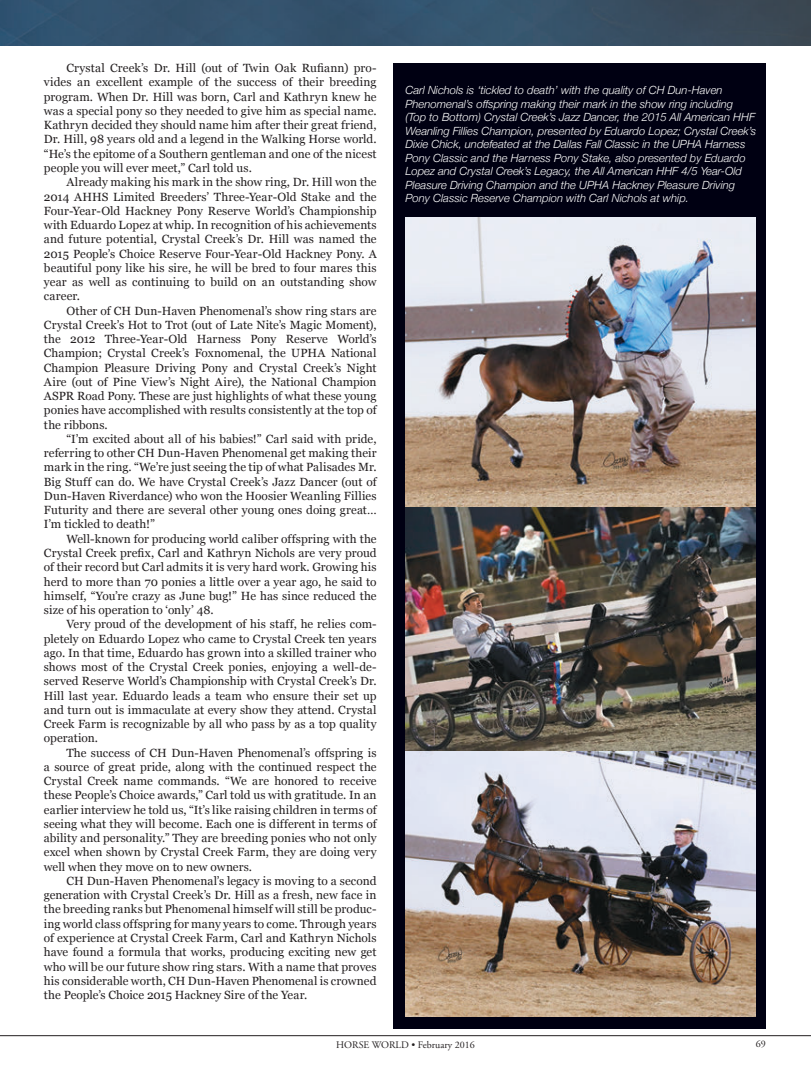
<style>
.page{position:relative;width:811px;height:1081px;background:#fff}
.page>*{position:absolute;margin:0;border:0;box-sizing:border-box;transform-origin:0 0}
.t1{font:11.88px/14.2px "Georgia";letter-spacing:.005em;color:#231f20;text-align:justify}
.t2{font:italic 300 11.25px/13.5px "Helvetica Neue";color:#fff}
.t3{font:10px "Adobe Garamond Pro";color:#231f20}
</style>
<div class="page">
<hr style="left:0;top:1035px;width:810px;height:1px;background:#231f20">
<div style="left:393px;top:63px;width:372px;height:965px;background:#000012"></div>
<img style="left:0;top:0;width:810px;height:45px">
<img style="left:405px;top:506px;width:350px;height:245px">
<img style="left:405px;top:217px;width:350px;height:289px">
<img style="left:405px;top:751px;width:350px;height:264px">
<p class="t1" style="left:44px;top:61px;width:334px;text-indent:23px">Crystal Creek’s Dr. Hill (out of Twin Oak Rufiann) pro&shy;vides an excellent example of the success of their breeding program. When Dr. Hill was born, Carl and Kathryn knew he was a special pony so they needed to give him as special name.<br>Kathryn decided they should name him after their great friend, Dr. Hill, 98 years old and a legend in the Walking Horse world. “He’s the epitome of a Southern gentleman and one of the nicest people you will ever meet,” Carl told us.</p>
<p class="t1" style="left:44px;top:175px;width:334px;text-indent:23px">Already making his mark in the show ring, Dr. Hill won the 2014 AHHS Limited Breeders’ Three-Year-Old Stake and the Four-Year-Old Hackney Pony Reserve World’s Championship with Eduardo Lopez at whip. In recognition of his achievements and future potential, Crystal Creek’s Dr. Hill was named the 2015 People’s Choice Reserve Four-Year-Old Hackney Pony. A beautiful pony like his sire, he will be bred to four mares this year as well as continuing to build on an outstanding show career.</p>
<p class="t1" style="left:44px;top:303px;width:334px;text-indent:23px">Other of CH Dun-Haven Phenomenal’s show ring stars are Crystal Creek’s Hot to Trot (out of Late Nite’s Magic Moment), the 2012 Three-Year-Old Harness Pony Reserve World’s Champion; Crystal Creek’s Foxnomenal, the UPHA National Champion Pleasure Driving Pony and Crystal Creek’s Night Aire (out of Pine View’s Night Aire), the National Champion ASPR Road Pony. These are just highlights of what these young ponies have accomplished with results consistently at the top of the ribbons.</p>
<p class="t1" style="left:44px;top:431px;width:334px;text-indent:23px">“I’m excited about all of his babies!” Carl said with pride, referring to other CH Dun-Haven Phenomenal get making their mark in the ring. “We’re just seeing the tip of what Palisades Mr.<br>Big Stuff can do. We have Crystal Creek’s Jazz Dancer (out of Dun-Haven Riverdance) who won the Hoosier Weanling Fillies Futurity and there are several other young ones doing great… I’m tickled to death!”</p>
<p class="t1" style="left:44px;top:531px;width:334px;text-indent:23px">Well-known for producing world caliber offspring with the Crystal Creek prefix, Carl and Kathryn Nichols are very proud of their record but Carl admits it is very hard work. Growing his herd to more than 70 ponies a little over a year ago, he said to himself, “You’re crazy as June bug!” He has since reduced the size of his operation to ‘only’ 48.</p>
<p class="t1" style="left:44px;top:617px;width:334px;text-indent:23px">Very proud of the development of his staff, he relies com&shy;pletely on Eduardo Lopez who came to Crystal Creek ten years ago. In that time, Eduardo has grown into a skilled trainer who shows most of the Crystal Creek ponies, enjoying a well-de&shy;served Reserve World’s Championship with Crystal Creek’s Dr.<br>Hill last year. Eduardo leads a team who ensure their set up and turn out is immaculate at every show they attend. Crystal Creek Farm is recognizable by all who pass by as a top quality operation.</p>
<p class="t1" style="left:44px;top:745px;width:334px;text-indent:23px">The success of CH Dun-Haven Phenomenal’s offspring is a source of great pride, along with the continued respect the Crystal Creek name commands. “We are honored to receive these People’s Choice awards,” Carl told us with gratitude. In an earlier interview he told us, “It’s like raising children in terms of seeing what they will become. Each one is different in terms of ability and personality.” They are breeding ponies who not only excel when shown by Crystal Creek Farm, they are doing very well when they move on to new owners.</p>
<p class="t1" style="left:44px;top:873px;width:334px;text-indent:23px">CH Dun-Haven Phenomenal’s legacy is moving to a second generation with Crystal Creek’s Dr. Hill as a fresh, new face in the breeding ranks but Phenomenal himself will still be produc&shy;ing world class offspring for many years to come. Through years of experience at Crystal Creek Farm, Carl and Kathryn Nichols have found a formula that works, producing exciting new get who will be our future show ring stars. With a name that proves his considerable worth, CH Dun-Haven Phenomenal is crowned the People’s Choice 2015 Hackney Sire of the Year.</p>
<p class="t2" style="left:405px;top:83px;width:352px">Carl Nichols is ‘tickled to death’ with the quality of CH Dun-Haven Phenomenal’s offspring making their mark in the show ring including (Top to Bottom) Crystal Creek’s Jazz Dancer, the 2015 All American HHF Weanling Fillies Champion, presented by Eduardo Lopez; Crystal Creek’s Dixie Chick, undefeated at the Dallas Fall Classic in the UPHA Harness Pony Classic and the Harness Pony Stake, also presented by Eduardo Lopez and Crystal Creek’s Legacy, the All American HHF 4/5 Year-Old Pleasure Driving Champion and the UPHA Hackney Pleasure Driving Pony Classic Reserve Champion with Carl Nichols at whip.</p>
<p class="t3" style="left:336px;top:1038px;width:140px">HORSE WORLD • February 2016</p>
<p class="t3" style="left:755px;top:1037px;width:11px">69</p>
</div>
